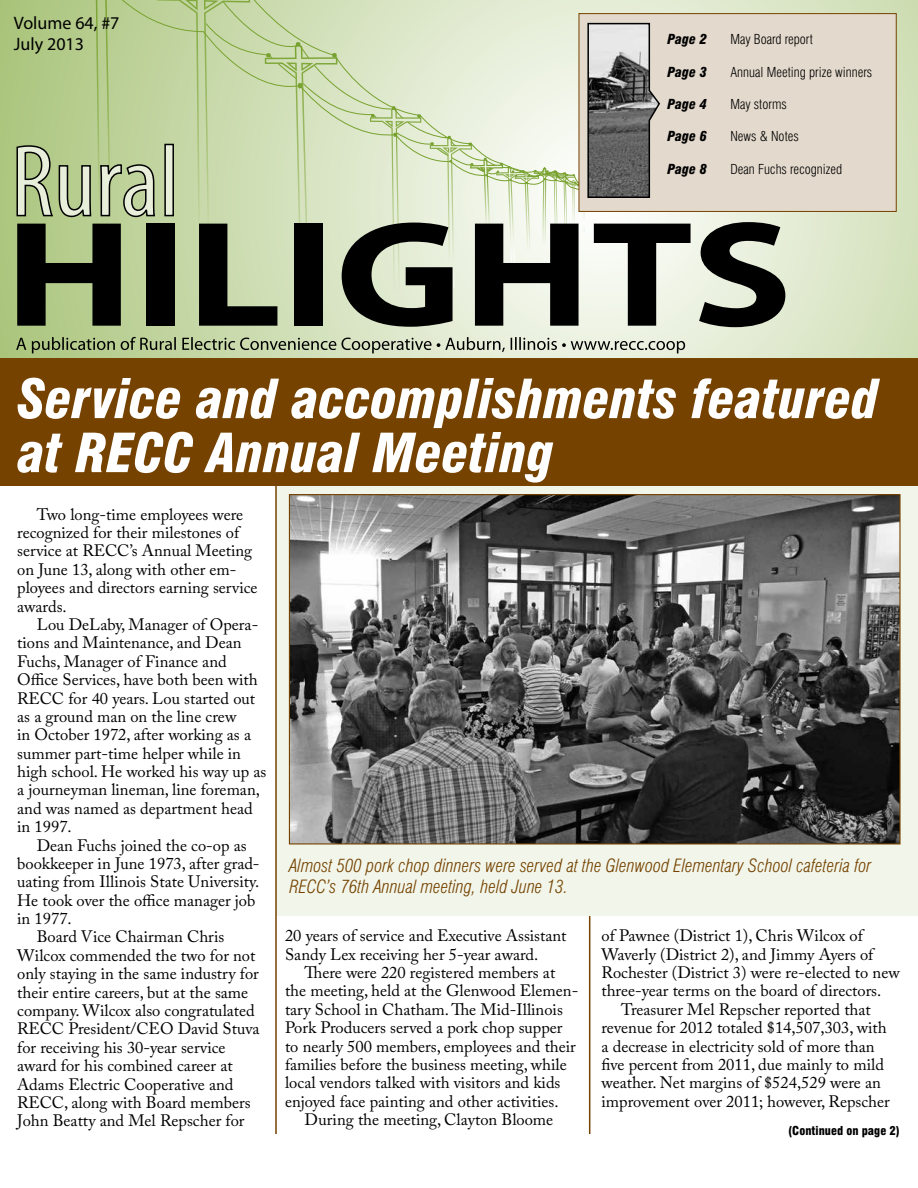
<style>
.page{position:relative;width:918px;height:1188px;background:#fff}
.page>*{position:absolute;margin:0;border:0;box-sizing:border-box;transform-origin:0 0}
.t1{font:italic 900 condensed 52.5px/54px "Swiss 721 BT";color:#fff}
.t2{font:italic 300 condensed 18px/21.6px "Swiss 721 BT";color:#754200}
.t3{font:18px/21.6px "Myriad Pro";color:#000}
.t4{font:16.5px/18.5px "Adobe Caslon Pro";color:#000}
.t5{font:300 condensed 13.5px "Swiss 721 BT";color:#000}
.t6{font:italic 900 condensed 13.5px "Swiss 721 BT";color:#000}
.t7{font:900 condensed 12px "Swiss 721 BT";color:#000}
</style>
<div class="page">
<svg style="left:0;top:0;width:918px;height:358px;background:#d6e3c0"></svg>
<div style="left:0;top:0;width:15px;height:189px;background:#acc67e"></div>
<div style="left:579px;top:13px;width:317px;height:199px;background:#e3d9cc;border:1px solid #754200"></div>
<svg style="left:699px;top:222px;width:86px;height:105px;background:#64675f"></svg>
<svg style="left:16px;top:337px;width:669px;height:16px;background:#a8b396"></svg>
<hr style="left:589px;top:916px;width:1px;height:218px;background:#754200">
<div style="left:0;top:360px;width:918px;height:126px;background:#754200"></div>
<hr style="left:0;top:358px;width:918px;height:2px;background:#754200">
<svg style="left:15px;top:0;width:676px;height:327px;background:#acb699"></svg>
<div style="left:276px;top:486px;width:642px;height:430px;background:#f2f6ea"></div>
<img style="left:291px;top:496px;width:608px;height:346px">
<hr style="left:275px;top:486px;width:2px;height:648px;background:#754200">
<p class="t3" style="left:14px;top:12px;width:107px">Volume 64, #7<br>July 2013</p>
<p class="t6" style="left:667px;top:31px;width:41px">Page 2</p>
<p class="t5" style="left:731px;top:31px;width:84px">May Board report</p>
<p class="t6" style="left:667px;top:64px;width:41px">Page 3</p>
<p class="t5" style="left:731px;top:64px;width:143px">Annual Meeting prize winners</p>
<p class="t6" style="left:667px;top:96px;width:41px">Page 4</p>
<p class="t5" style="left:731px;top:96px;width:58px">May storms</p>
<p class="t6" style="left:667px;top:128px;width:41px">Page 6</p>
<p class="t5" style="left:731px;top:128px;width:70px">News &amp; Notes</p>
<p class="t6" style="left:667px;top:161px;width:41px">Page 8</p>
<p class="t5" style="left:731px;top:161px;width:113px">Dean Fuchs recognized</p>
<h1 class="t1" style="left:18px;top:372px;width:862px">Service and accomplishments featured at RECC Annual Meeting</h1>
<p class="t4" style="left:17px;top:505px;width:242px;text-indent:20px">Two long-time employees were recognized for their milestones of service at RECC’s Annual Meeting on June 13, along with other em&shy;ployees and directors earning service awards.</p>
<p class="t4" style="left:17px;top:615px;width:251px;text-indent:20px">Lou DeLaby, Manager of Opera&shy;tions and Maintenance, and Dean<br>Fuchs, Manager of Finance and<br>Office Services, have both been with<br>RECC for 40 years. Lou started out as a ground man on the line crew<br>in October 1972, after working as a summer part-time helper while in high school. He worked his way up as a journeyman lineman, line foreman, and was named as department head in 1997.</p>
<p class="t4" style="left:37px;top:836px;width:212px">Dean Fuchs joined the co-op as</p>
<p class="t4" style="left:17px;top:854px;width:244px">bookkeeper in June 1973, after grad-</p>
<p class="t4" style="left:17px;top:872px;width:244px">uating from Illinois State University.</p>
<p class="t4" style="left:17px;top:891px;width:240px">He took over the office manager job</p>
<p class="t4" style="left:17px;top:909px;width:56px">in 1977.</p>
<p class="t4" style="left:37px;top:928px;width:189px">Board Vice Chairman Chris</p>
<p class="t4" style="left:17px;top:946px;width:240px">Wilcox commended the two for not</p>
<p class="t4" style="left:17px;top:964px;width:243px">only staying in the same industry for</p>
<p class="t4" style="left:17px;top:983px;width:233px">their entire careers, but at the same</p>
<p class="t4" style="left:17px;top:1001px;width:239px">company. Wilcox also congratulated</p>
<p class="t4" style="left:17px;top:1019px;width:244px">RECC President/CEO David Stuva</p>
<p class="t4" style="left:17px;top:1038px;width:210px">for receiving his 30-year service</p>
<p class="t4" style="left:17px;top:1056px;width:217px">award for his combined career at</p>
<p class="t4" style="left:17px;top:1075px;width:218px">Adams Electric Cooperative and</p>
<p class="t4" style="left:17px;top:1093px;width:235px">RECC, along with Board members</p>
<p class="t4" style="left:17px;top:1111px;width:229px">John Beatty and Mel Repscher for</p>
<p class="t2" style="left:289px;top:854px;width:584px">Almost 500 pork chop dinners were served at the Glenwood Elementary School cafeteria for<br>RECC’s 76th Annual meeting, held June 13.</p>
<p class="t4" style="left:285px;top:926px;width:283px">20 years of service and Executive Assistant<br>Sandy Lex receiving her 5-year award.</p>
<p class="t4" style="left:305px;top:963px;width:252px">There were 220 registered members at</p>
<p class="t4" style="left:285px;top:982px;width:295px">the meeting, held at the Glenwood Elemen-</p>
<p class="t4" style="left:285px;top:1000px;width:279px">tary School in Chatham. The Mid-Illinois</p>
<p class="t4" style="left:285px;top:1018px;width:279px">Pork Producers served a pork chop supper</p>
<p class="t4" style="left:285px;top:1037px;width:292px">to nearly 500 members, employees and their</p>
<p class="t4" style="left:285px;top:1055px;width:283px">families before the business meeting, while</p>
<p class="t4" style="left:285px;top:1073px;width:277px">local vendors talked with visitors and kids</p>
<p class="t4" style="left:285px;top:1092px;width:275px">enjoyed face painting and other activities.</p>
<p class="t4" style="left:305px;top:1110px;width:250px">During the meeting, Clayton Bloome</p>
<p class="t4" style="left:602px;top:926px;width:263px">of Pawnee (District 1), Chris Wilcox of</p>
<p class="t4" style="left:602px;top:945px;width:273px">Waverly (District 2), and Jimmy Ayers of</p>
<p class="t4" style="left:602px;top:963px;width:300px">Rochester (District 3) were re-elected to new</p>
<p class="t4" style="left:602px;top:982px;width:281px">three-year terms on the board of directors.</p>
<p class="t4" style="left:621px;top:1000px;width:251px">Treasurer Mel Repscher reported that</p>
<p class="t4" style="left:602px;top:1018px;width:287px">revenue for 2012 totaled $14,507,303, with</p>
<p class="t4" style="left:602px;top:1037px;width:275px">a decrease in electricity sold of more than</p>
<p class="t4" style="left:602px;top:1055px;width:284px">five percent from 2011, due mainly to mild</p>
<p class="t4" style="left:602px;top:1073px;width:281px">weather. Net margins of $524,529 were an</p>
<p class="t4" style="left:602px;top:1092px;width:290px">improvement over 2011; however, Repscher</p>
<p class="t7" style="left:788px;top:1123px;width:113px">(Continued on page 2)</p>
</div>
